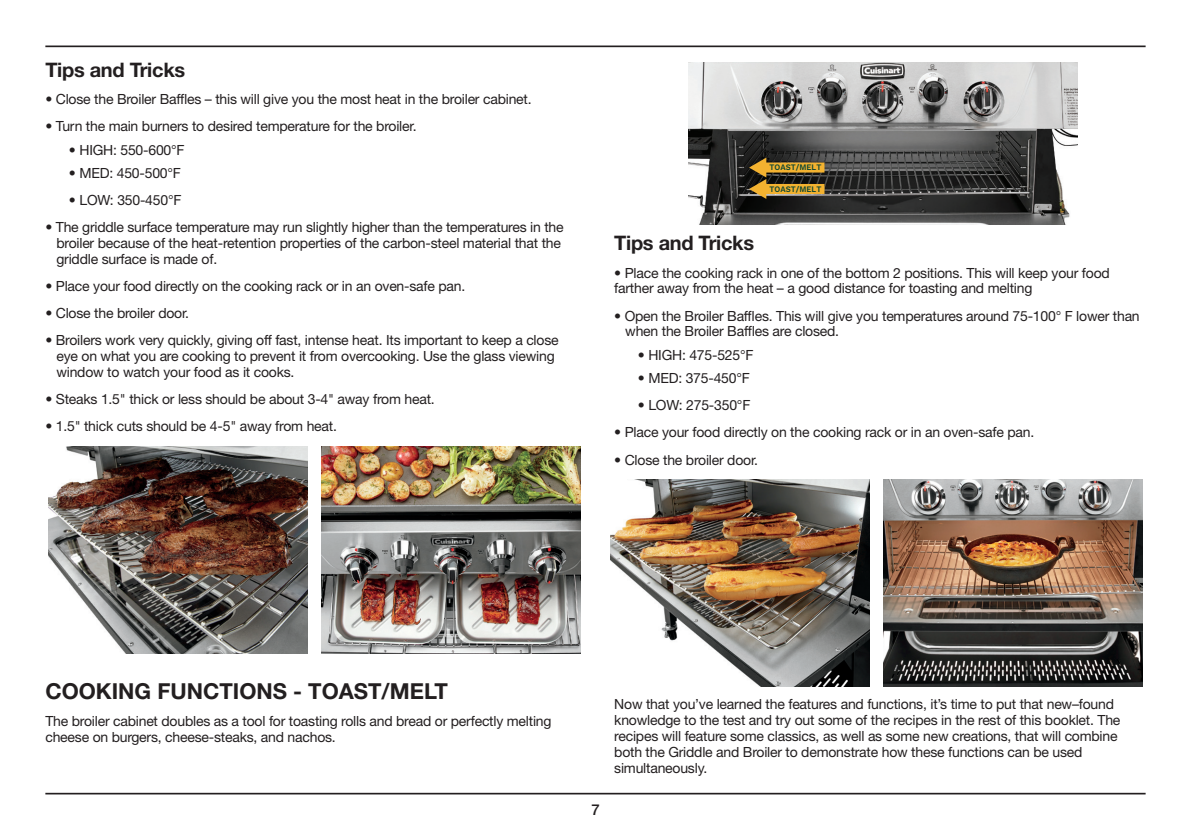
<style>
.page{position:relative;width:1191px;height:840px;background:#fff}
.page>*{position:absolute;margin:0;border:0;box-sizing:border-box;transform-origin:0 0}
.t1{font:700 22px "Helvetica Neue LT Std";color:#231f20}
.t2{font:700 20px "Helvetica Neue LT Std";letter-spacing:-.015em;color:#231f20}
.t3{font:500 15px "Helvetica Neue LT Std";color:#231f20}
.t4{font:14px/15.8px "Helvetica Neue LT Std";letter-spacing:-.015em;color:#231f20}
.t5{font:600 8.4px "Work Sans";color:#0d4633;scale:.94 1}
</style>
<div class="page">
<img style="left:610px;top:479px;width:259px;height:206px">
<img style="left:883px;top:479px;width:259px;height:206px">
<img style="left:48px;top:446px;width:260px;height:207px">
<img style="left:321px;top:446px;width:259px;height:207px">
<img style="left:688px;top:62px;width:389px;height:162px">
<hr style="left:45px;top:45px;width:1100px;height:2px;background:#231f20">
<hr style="left:45px;top:792px;width:1100px;height:2px;background:#231f20">
<svg style="left:749px;top:157px;width:75px;height:42px;background:#896b2d"></svg>
<h2 class="t2" style="left:45px;top:57px;width:141px">Tips and Tricks</h2>
<p class="t4" style="left:45px;top:91px;width:485px">• Close the Broiler Baffles – this will give you the most heat in the broiler cabinet.</p>
<p class="t4" style="left:45px;top:118px;width:370px">• Turn the main burners to desired temperature for the broiler.</p>
<p class="t4" style="left:69px;top:141px;width:117px">• HIGH: 550-600°F</p>
<p class="t4" style="left:69px;top:165px;width:113px">• MED: 450-500°F</p>
<p class="t4" style="left:69px;top:192px;width:114px">• LOW: 350-450°F</p>
<p class="t4" style="left:56px;top:219px;width:509px;text-indent:-11px">• The griddle surface temperature may run slightly higher than the temperatures in the broiler because of the heat-retention properties of the carbon-steel material that the griddle surface is made of.</p>
<p class="t4" style="left:45px;top:278px;width:419px">• Place your food directly on the cooking rack or in an oven-safe pan.</p>
<p class="t4" style="left:45px;top:305px;width:143px">• Close the broiler door.</p>
<p class="t4" style="left:56px;top:332px;width:504px;text-indent:-11px">• Broilers work very quickly, giving off fast, intense heat. Its important to keep a close eye on what you are cooking to prevent it from overcooking. Use the glass viewing window to watch your food as it cooks.</p>
<p class="t4" style="left:45px;top:391px;width:388px">• Steaks 1.5" thick or less should be about 3-4" away from heat.</p>
<p class="t4" style="left:45px;top:418px;width:291px">• 1.5" thick cuts should be 4-5" away from heat.</p>
<p class="t5" style="left:769px;top:161px;width:56px">TOAST/MELT</p>
<p class="t5" style="left:769px;top:182px;width:56px">TOAST/MELT</p>
<h2 class="t2" style="left:614px;top:231px;width:141px">Tips and Tricks</h2>
<p class="t4" style="left:614px;top:264px;width:497px">• Place the cooking rack in one of the bottom 2 positions. This will keep your food farther away from the heat – a good distance for toasting and melting</p>
<p class="t4" style="left:625px;top:307px;width:516px;text-indent:-11px">• Open the Broiler Baffles. This will give you temperatures around 75-100° F lower than when the Broiler Baffles are closed.</p>
<p class="t4" style="left:638px;top:346px;width:117px">• HIGH: 475-525°F</p>
<p class="t4" style="left:638px;top:370px;width:113px">• MED: 375-450°F</p>
<p class="t4" style="left:638px;top:397px;width:114px">• LOW: 275-350°F</p>
<p class="t4" style="left:614px;top:424px;width:419px">• Place your food directly on the cooking rack or in an oven-safe pan.</p>
<p class="t4" style="left:614px;top:451px;width:143px">• Close the broiler door.</p>
<h1 class="t1" style="left:45px;top:676px;width:404px">COOKING FUNCTIONS - TOAST/MELT</h1>
<p class="t4" style="left:45px;top:712px;width:507px">The broiler cabinet doubles as a tool for toasting rolls and bread or perfectly melting cheese on burgers, cheese-steaks, and nachos.</p>
<p class="t3" style="left:591px;top:800px;width:10px">7</p>
<p class="t4" style="left:614px;top:695px;width:507px">Now that you’ve learned the features and functions, it’s time to put that new–found knowledge to the test and try out some of the recipes in the rest of this booklet. The recipes will feature some classics, as well as some new creations, that will combine both the Griddle and Broiler to demonstrate how these functions can be used simultaneously.</p>
</div>
